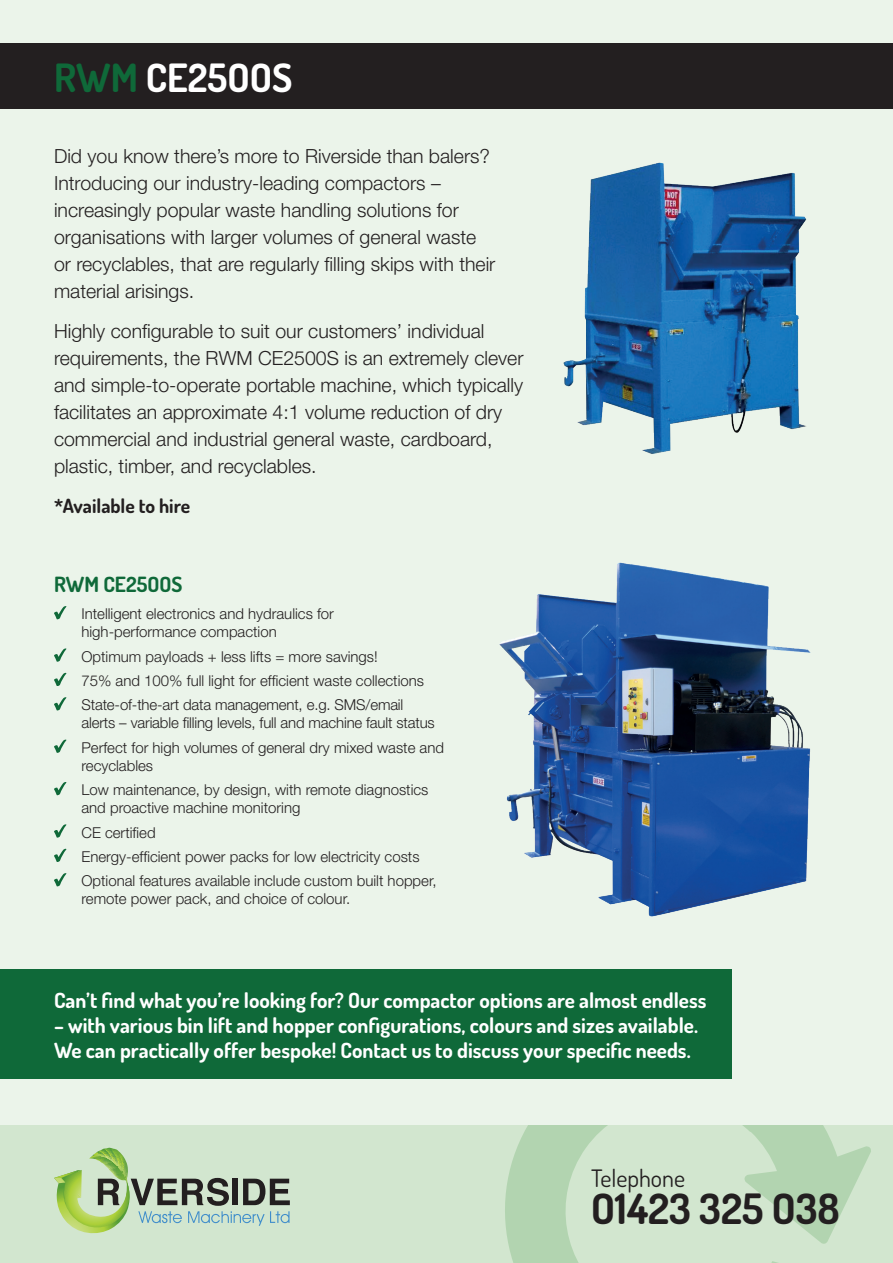
<style>
.page{position:relative;width:893px;height:1263px;background:#ebf4ea}
.page>*{position:absolute;margin:0;border:0;box-sizing:border-box;transform-origin:0 0}
.t1{font:700 41.85px "Dosis";color:#231f20}
.t2{font:700 39px "Dosis";color:#fff}
.t3{font:24px "Dosis";color:#231f20}
.t4{font:700 21px/25.2px "Dosis";color:#fff}
.t5{font:700 21px "Dosis";color:#0f6939}
.t6{font:300 19.5px/27px "Helvetica Neue LT";color:#231f20}
.t7{font:700 19.5px "Dosis";color:#231f20}
.t8{font:300 15px/24.5px "Helvetica Neue LT";color:#231f20}
.s1{color:#0f6939}
</style>
<div class="page">
<div style="left:0;top:969px;width:732px;height:110px;background:#0f6939"></div>
<div style="left:0;top:1125px;width:893px;height:138px;background:#d2e6cf"></div>
<svg style="left:505px;top:1125px;width:366px;height:138px"></svg>
<div style="left:0;top:43px;width:893px;height:66px;background:#231f20"></div>
<svg style="left:54px;top:606px;width:13px;height:13px"></svg>
<svg style="left:54px;top:648px;width:13px;height:14px"></svg>
<svg style="left:54px;top:673px;width:13px;height:13px"></svg>
<svg style="left:54px;top:697px;width:13px;height:13px"></svg>
<svg style="left:54px;top:740px;width:13px;height:13px"></svg>
<svg style="left:54px;top:782px;width:13px;height:13px"></svg>
<svg style="left:54px;top:824px;width:13px;height:14px"></svg>
<svg style="left:54px;top:849px;width:13px;height:13px"></svg>
<svg style="left:54px;top:873px;width:13px;height:13px"></svg>
<svg style="left:54px;top:1148px;width:236px;height:86px"></svg>
<img style="left:499px;top:562px;width:312px;height:355px">
<img style="left:563px;top:162px;width:244px;height:292px">
<h2 class="t2" style="left:54px;top:53px;width:240px"><span class="s1">RWM</span> CE25OOS</h2>
<p class="t6" style="left:54px;top:143px;width:443px">Did you know there’s more to Riverside than balers?<br>Introducing our industry-leading compactors – increasingly popular waste handling solutions for organisations with larger volumes of general waste or recyclables, that are regularly filling skips with their material arisings.</p>
<p class="t6" style="left:54px;top:317px;width:471px">Highly configurable to suit our customers’ individual requirements, the RWM CE2500S is an extremely clever and simple-to-operate portable machine, which typically facilitates an approximate 4:1 volume reduction of dry commercial and industrial general waste, cardboard, plastic, timber, and recyclables.</p>
<h3 class="t7" style="left:54px;top:493px;width:138px">*Available to hire</h3>
<h3 class="t5" style="left:54px;top:571px;width:130px">RWM CE25OOS</h3>
<p class="t8" style="left:81px;top:605px;width:254px;line-height:18px">Intelligent electronics and hydraulics for high-performance compaction</p>
<p class="t8" style="left:81px;top:644px;width:344px">Optimum payloads + less lifts = more savings!<br>75% and 100% full light for efficient waste collections<br>State-of-the-art data management, e.g. SMS/email</p>
<p class="t8" style="left:81px;top:711px;width:364px">alerts – variable filling levels, full and machine fault status<br>Perfect for high volumes of general dry mixed waste and</p>
<p class="t8" style="left:81px;top:753px;width:349px">recyclables<br>Low maintenance, by design, with remote diagnostics</p>
<p class="t8" style="left:81px;top:795px;width:357px">and proactive machine monitoring<br>CE certified<br>Energy-efficient power packs for low electricity costs Optional features available include custom built hopper,</p>
<p class="t8" style="left:81px;top:886px;width:270px">remote power pack, and choice of colour.</p>
<h3 class="t4" style="left:54px;top:987px;width:654px">Can’t find what you’re looking for? Our compactor options are almost endless</h3>
<h3 class="t4" style="left:54px;top:1012px;width:646px">– with various bin lift and hopper configurations, colours and sizes available.<br>We can practically offer bespoke! Contact us to discuss your specific needs.</h3>
<h3 class="t3" style="left:591px;top:1162px;width:96px">Telephone</h3>
<h1 class="t1" style="left:591px;top:1182px;width:250px">O1423 325 O38</h1>
</div>
